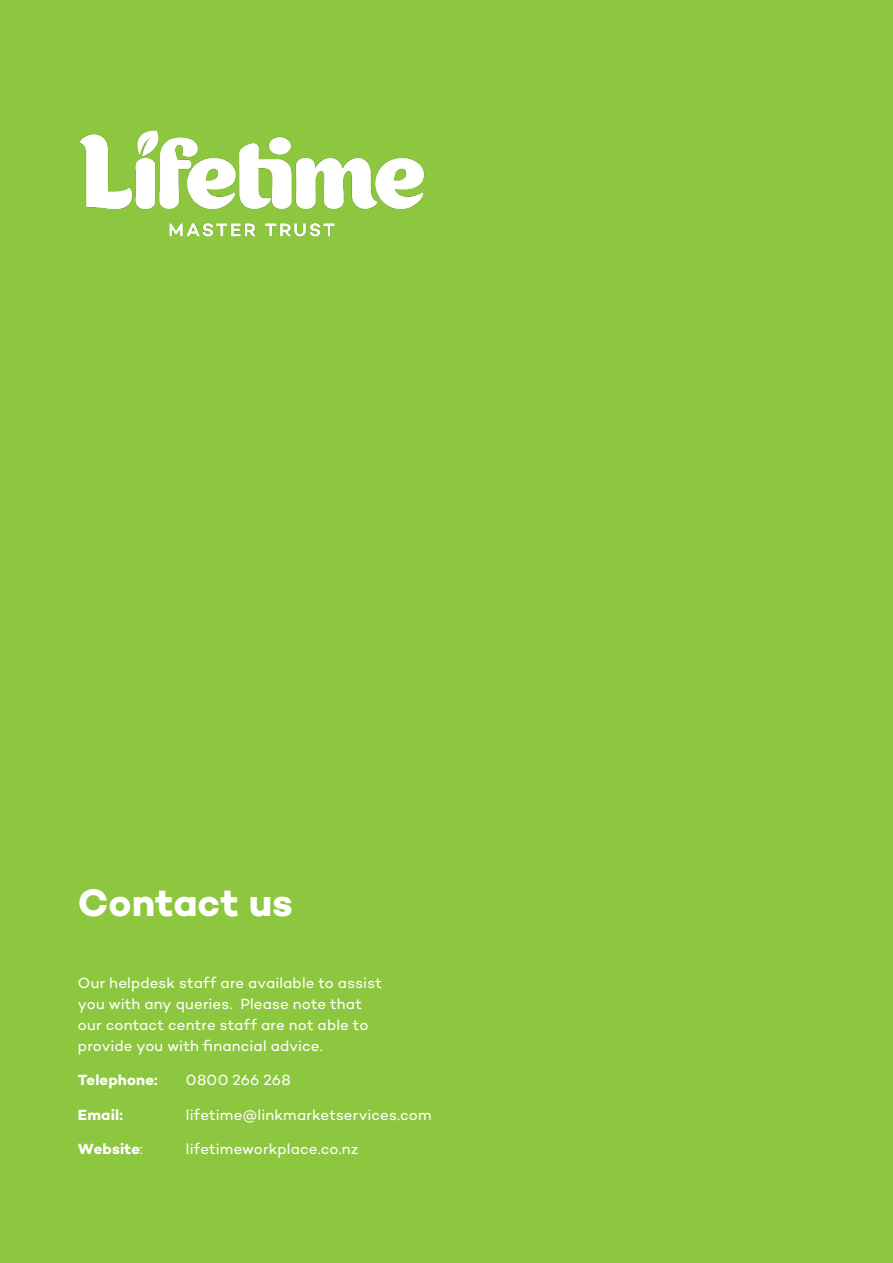
<style>
.page{position:relative;width:893px;height:1263px;background:#fff}
.page>*{position:absolute;margin:0;border:0;box-sizing:border-box;transform-origin:0 0}
.t1{font:700 39px "Campton";color:#fff}
.t2{font:15px/21px "Campton";letter-spacing:.01em;color:#fff}
.t3{font:700 15px "Campton";letter-spacing:.01em;color:#fff}
.s1{font-weight:400}
</style>
<div class="page">
<div style="left:0;top:0;width:892px;height:1263px;background:#8dc63f"></div>
<img style="left:78px;top:128px;width:349px;height:110px">
<hr style="left:892px;top:0;width:1px;height:1263px;background:#939598">
<p class="t1" style="left:78px;top:877px;width:216px">Contact us</p>
<p class="t2" style="left:78px;top:972px;width:306px">Our helpdesk staff are available to assist you with any queries. Please note that our contact centre staff are not able to provide you with financial advice.</p>
<p class="t3" style="left:78px;top:1071px;width:81px">Telephone:</p>
<p class="t2" style="left:186px;top:1069px;width:106px">0800 266 268</p>
<p class="t3" style="left:78px;top:1105px;width:47px">Email:</p>
<p class="t2" style="left:186px;top:1104px;width:247px">lifetime@linkmarketservices.com</p>
<p class="t3" style="left:78px;top:1140px;width:66px">Website<span class="s1">:</span></p>
<p class="t2" style="left:186px;top:1138px;width:174px">lifetimeworkplace.co.nz</p>
</div>
